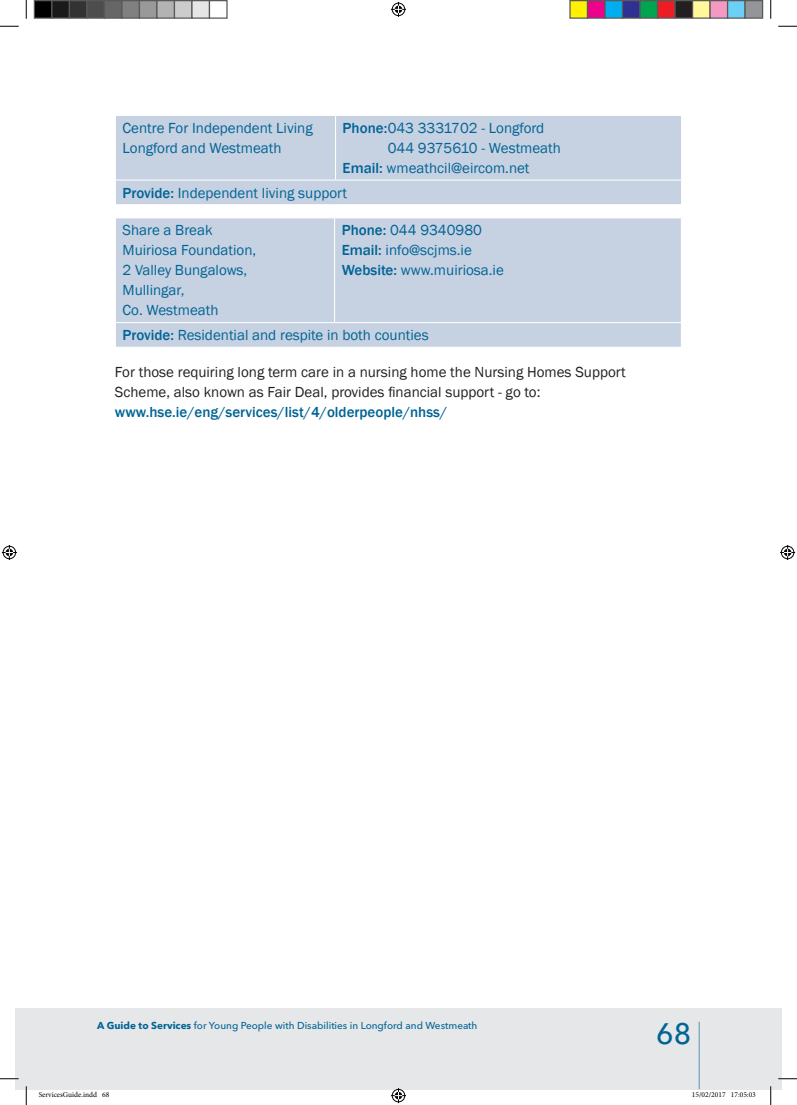
<style>
.page{position:relative;width:797px;height:1105px;background:#fff}
.page>*{position:absolute;margin:0;border:0;box-sizing:border-box;transform-origin:0 0}
.t1{font:500 29.38px "Avenir Next LT Pro";color:#016495}
.t2{font:15px/20px "Franklin Gothic";color:#016495}
.t3{font:15px/20px "Franklin Gothic";color:#231f20}
.t4{font:500 15px "Franklin Gothic";color:#016495}
.t5{font:500 10px "Avenir Next LT Pro";color:#016495}
.t6{font:7.5px "Minion Pro";color:#000}
.s1{font-weight:500}
.s2{font-weight:700}
</style>
<div class="page">
<div style="left:116px;top:116px;width:565px;height:88px;background:#c6d1e2"></div>
<hr style="left:335px;top:116px;width:1px;height:64px;background:#fff">
<hr style="left:115px;top:180px;width:220px;height:1px;background:#fff">
<hr style="left:335px;top:180px;width:347px;height:1px;background:#fff">
<div style="left:116px;top:218px;width:565px;height:129px;background:#c6d1e2"></div>
<hr style="left:334px;top:218px;width:1px;height:104px;background:#fff">
<hr style="left:115px;top:322px;width:219px;height:1px;background:#fff">
<hr style="left:334px;top:322px;width:348px;height:1px;background:#fff">
<div style="left:16px;top:1008px;width:754px;height:81px;background:#e6e7e9"></div>
<div style="left:770px;top:1008px;width:11px;height:81px;background:#e6e7e9"></div>
<hr style="left:698px;top:1022px;width:1px;height:67px;background:#016495">
<svg style="left:0;top:25px;width:19px;height:2px"></svg>
<svg style="left:778px;top:25px;width:19px;height:2px"></svg>
<svg style="left:0;top:1078px;width:19px;height:1px"></svg>
<svg style="left:778px;top:1078px;width:19px;height:1px"></svg>
<svg style="left:25px;top:0;width:2px;height:19px"></svg>
<svg style="left:25px;top:1086px;width:2px;height:19px"></svg>
<svg style="left:770px;top:0;width:1px;height:19px"></svg>
<svg style="left:770px;top:1086px;width:1px;height:19px"></svg>
<svg style="left:391px;top:2px;width:15px;height:15px"></svg>
<svg style="left:391px;top:1088px;width:15px;height:15px"></svg>
<svg style="left:2px;top:545px;width:15px;height:15px"></svg>
<svg style="left:780px;top:545px;width:15px;height:15px"></svg>
<div style="left:34px;top:1px;width:18px;height:17px;background:#000"></div>
<div style="left:34px;top:0;width:18px;height:19px;border:1px solid #595959"></div>
<div style="left:52px;top:1px;width:17px;height:17px;background:#1a1a1a"></div>
<div style="left:51px;top:0;width:19px;height:19px;border:1px solid #595959"></div>
<div style="left:69px;top:1px;width:18px;height:17px;background:#333"></div>
<div style="left:69px;top:0;width:19px;height:19px;border:1px solid #595959"></div>
<div style="left:87px;top:1px;width:17px;height:17px;background:#4d4d4d"></div>
<div style="left:86px;top:0;width:19px;height:19px;border:1px solid #595959"></div>
<div style="left:104px;top:1px;width:18px;height:17px;background:#666"></div>
<div style="left:104px;top:0;width:18px;height:19px;border:1px solid #595959"></div>
<div style="left:122px;top:1px;width:17px;height:17px;background:#808080"></div>
<div style="left:121px;top:0;width:19px;height:19px;border:1px solid #595959"></div>
<div style="left:139px;top:1px;width:18px;height:17px;background:#999"></div>
<div style="left:139px;top:0;width:19px;height:19px;border:1px solid #595959"></div>
<div style="left:157px;top:1px;width:17px;height:17px;background:#b3b3b3"></div>
<div style="left:156px;top:0;width:19px;height:19px;border:1px solid #595959"></div>
<div style="left:174px;top:1px;width:18px;height:17px;background:#ccc"></div>
<div style="left:174px;top:0;width:18px;height:19px;border:1px solid #595959"></div>
<div style="left:192px;top:1px;width:17px;height:17px;background:#e6e6e6"></div>
<div style="left:191px;top:0;width:19px;height:19px;border:1px solid #595959"></div>
<div style="left:209px;top:0;width:19px;height:19px;border:1px solid #595959"></div>
<div style="left:570px;top:1px;width:17px;height:17px;background:#fff101"></div>
<div style="left:569px;top:0;width:19px;height:19px;border:1px solid #595959"></div>
<div style="left:587px;top:1px;width:18px;height:17px;background:#ed028c"></div>
<div style="left:587px;top:0;width:18px;height:19px;border:1px solid #595959"></div>
<div style="left:605px;top:1px;width:17px;height:17px;background:#00aeef"></div>
<div style="left:604px;top:0;width:19px;height:19px;border:1px solid #595959"></div>
<div style="left:622px;top:1px;width:18px;height:17px;background:#2e3092"></div>
<div style="left:622px;top:0;width:18px;height:19px;border:1px solid #595959"></div>
<div style="left:640px;top:1px;width:17px;height:17px;background:#00a54f"></div>
<div style="left:639px;top:0;width:19px;height:19px;border:1px solid #595959"></div>
<div style="left:657px;top:1px;width:18px;height:17px;background:#ee1d23"></div>
<div style="left:657px;top:0;width:18px;height:19px;border:1px solid #595959"></div>
<div style="left:675px;top:1px;width:17px;height:17px;background:#231f20"></div>
<div style="left:674px;top:0;width:19px;height:19px;border:1px solid #595959"></div>
<div style="left:692px;top:1px;width:18px;height:17px;background:#fff79a"></div>
<div style="left:692px;top:0;width:18px;height:19px;border:1px solid #595959"></div>
<div style="left:710px;top:1px;width:17px;height:17px;background:#f499c2"></div>
<div style="left:709px;top:0;width:19px;height:19px;border:1px solid #595959"></div>
<div style="left:727px;top:1px;width:18px;height:17px;background:#6bcff6"></div>
<div style="left:727px;top:0;width:18px;height:19px;border:1px solid #595959"></div>
<div style="left:745px;top:1px;width:17px;height:17px;background:#939598"></div>
<div style="left:744px;top:0;width:19px;height:19px;border:1px solid #595959"></div>
<p class="t2" style="left:122px;top:118px;width:192px">Centre For Independent Living<br>Longford and Westmeath</p>
<p class="t2" style="left:342px;top:118px;width:203px"><span class="s1">Phone:</span>043 3331702 - Longford</p>
<p class="t2" style="left:387px;top:138px;width:175px">044 9375610 - Westmeath</p>
<p class="t2" style="left:342px;top:158px;width:188px"><span class="s1">Email:</span> wmeathcil@eircom.net</p>
<p class="t2" style="left:122px;top:183px;width:226px"><span class="s1">Provide:</span> Independent living support</p>
<p class="t2" style="left:122px;top:221px;width:135px">Share a Break<br>Muiriosa Foundation,<br>2 Valley Bungalows,<br>Mullingar,<br>Co. Westmeath</p>
<p class="t2" style="left:342px;top:221px;width:164px"><span class="s1">Phone:</span> 044 9340980<br><span class="s1">Email:</span> info@scjms.ie<br><span class="s1">Website:</span> www.muiriosa.ie</p>
<p class="t2" style="left:122px;top:325px;width:307px"><span class="s1">Provide:</span> Residential and respite in both counties</p>
<p class="t3" style="left:115px;top:362px;width:512px">For those requiring long term care in a nursing home the Nursing Homes Support<br>Scheme, also known as Fair Deal, provides financial support - go to:</p>
<p class="t4" style="left:115px;top:403px;width:334px">www.hse.ie/eng/services/list/4/olderpeople/nhss/</p>
<p class="t5" style="left:97px;top:1020px;width:382px"><span class="s2">A Guide to Services</span> for Young People with Disabilities in Longford and Westmeath</p>
<h1 class="t1" style="left:656px;top:1016px;width:36px">68</h1>
<p class="t6" style="left:39px;top:1090px;width:72px">ServicesGuide.indd 68</p>
<p class="t6" style="left:692px;top:1090px;width:65px">15/02/2017 17:05:03</p>
</div>
